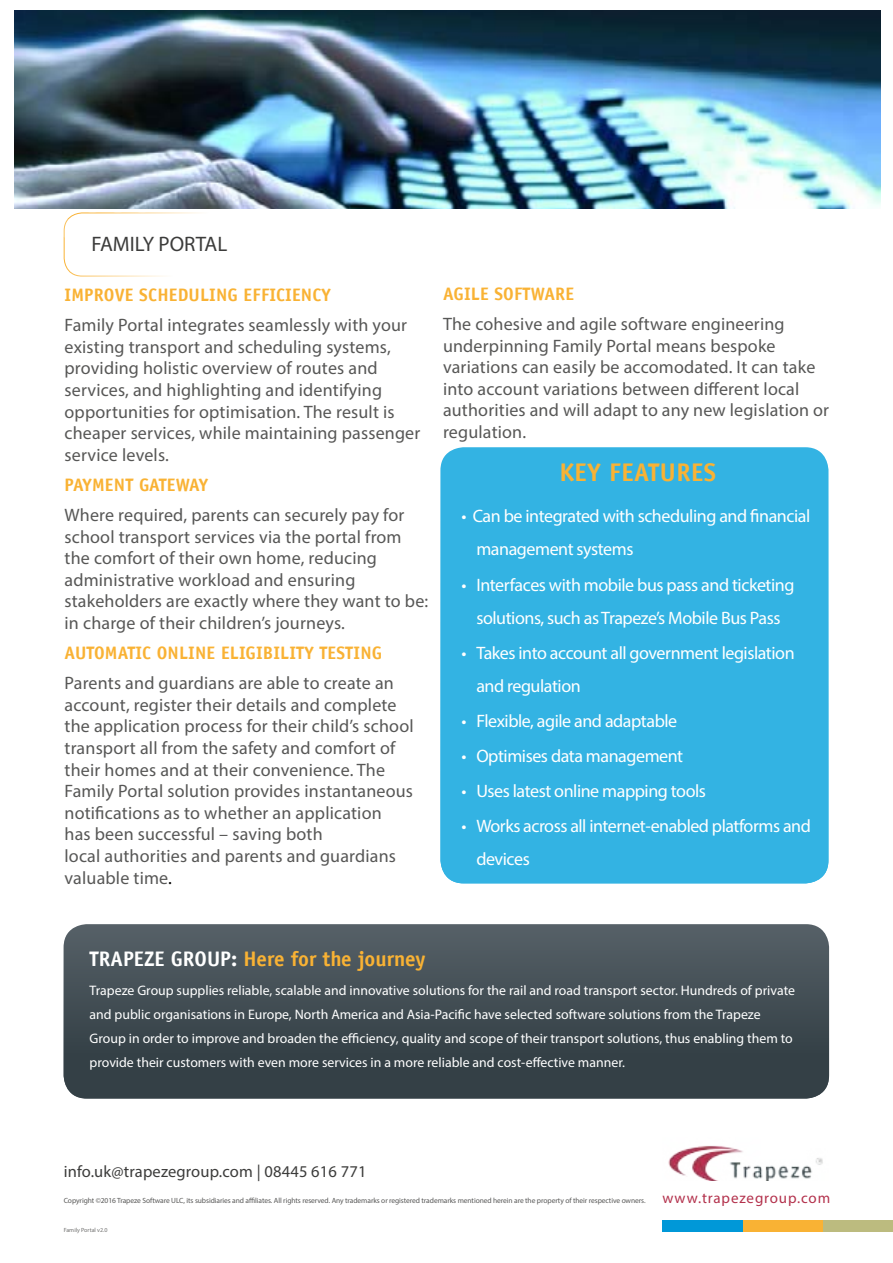
<style>
.page{position:relative;width:893px;height:1263px;background:#fff}
.page>*{position:absolute;margin:0;border:0;box-sizing:border-box;transform-origin:0 0}
.t1{font:700 25.5px "Officina Sans LT";letter-spacing:.02em;color:#f9b234}
.t2{font:700 21px "Officina Sans LT";color:#f9b234}
.t3{font:21px "Myriad Pro";color:#3c3c3b}
.t4{font:18px/21.6px "Myriad Pro";letter-spacing:.01em;color:#575756}
.t5{font:18px/33px "Myriad Pro";letter-spacing:-.025em;color:#fff}
.t6{font:700 18px "Officina Sans LT";letter-spacing:.01em;color:#f9b234}
.t7{font:16.5px "Myriad Pro";letter-spacing:.01em;color:#3c3c3b}
.t8{font:13.8px/24px "Myriad Pro";color:#fff}
.t9{font:7.5px "Myriad Pro";letter-spacing:-.01em;color:#575756}
.t10{font:6px "Myriad Pro";color:#727271}
.s1{color:#000}
.s2{color:#fff}
.s3{font-size:15px;color:#b3314c}
</style>
<div class="page">
<div style="left:440px;top:447px;width:388px;height:436px;background:#33b3e3;border-radius:23px"></div>
<div style="left:64px;top:213px;width:765px;height:63px;border:1px solid #f9b234;border-radius:18px"></div>
<svg style="left:257px;top:194px;width:19px;height:19px"></svg>
<svg style="left:282px;top:194px;width:18px;height:19px"></svg>
<svg style="left:207px;top:194px;width:19px;height:19px"></svg>
<svg style="left:232px;top:194px;width:19px;height:19px"></svg>
<svg style="left:108px;top:194px;width:19px;height:19px"></svg>
<svg style="left:133px;top:194px;width:19px;height:19px"></svg>
<svg style="left:58px;top:194px;width:19px;height:19px"></svg>
<svg style="left:83px;top:194px;width:19px;height:19px"></svg>
<div style="left:58px;top:219px;width:19px;height:19px;background:#fff;border-radius:50%"></div>
<img style="left:668px;top:1145px;width:155px;height:36px">
<div style="left:662px;top:1220px;width:82px;height:11px;background:#0098d8"></div>
<div style="left:744px;top:1220px;width:81px;height:11px;background:#f9b234"></div>
<div style="left:824px;top:1220px;width:69px;height:11px;background:#bcbb7f"></div>
<div style="left:64px;top:924px;width:765px;height:174px;background:linear-gradient(to bottom,#545f66,#2e3a40);border-radius:23px"></div>
<img style="left:15px;top:11px;width:865px;height:197px">
<p class="t3" style="left:91px;top:230px;width:137px">FAMILY PORTAL</p>
<p class="t6" style="left:65px;top:284px;width:268px">IMPROVE SCHEDULING EFFICIENCY</p>
<p class="t4" style="left:65px;top:314px;width:357px">Family Portal integrates seamlessly with your existing transport and scheduling systems, providing holistic overview of routes and services, and highlighting and identifying opportunities for optimisation. The result is cheaper services, while maintaining passenger service levels.</p>
<p class="t6" style="left:65px;top:473px;width:145px">PAYMENT GATEWAY</p>
<p class="t4" style="left:65px;top:504px;width:365px">Where required, parents can securely pay for school transport services via the portal from the comfort of their own home, reducing administrative workload and ensuring stakeholders are exactly where they want to be: in charge of their children’s journeys.</p>
<p class="t6" style="left:65px;top:642px;width:319px">AUTOMATIC ONLINE ELIGIBILITY TESTING</p>
<p class="t4" style="left:65px;top:672px;width:351px">Parents and guardians are able to create an account, register their details and complete the application process for their child’s school transport all from the safety and comfort of their homes and at their convenience. The Family Portal solution provides instantaneous notifications as to whether an application<br>has been successful – saving both<br>local authorities and parents and guardians valuable time<span class="s1">.</span></p>
<p class="t6" style="left:443px;top:283px;width:133px">AGILE SOFTWARE</p>
<p class="t4" style="left:443px;top:313px;width:388px">The cohesive and agile software engineering underpinning Family Portal means bespoke variations can easily be accomodated. It can take into account variations between different local authorities and will adapt to any new legislation or regulation.</p>
<h1 class="t1" style="left:559px;top:456px;width:158px">KEY FEATURES</h1>
<p class="t5" style="left:476px;top:500px;width:335px;text-indent:-15px">• Can be integrated with scheduling and financial management systems</p>
<p class="t5" style="left:461px;top:568px;width:335px;text-align:center">• Interfaces with mobile bus pass and ticketing solutions, such as Trapeze’s Mobile Bus Pass</p>
<p class="t5" style="left:476px;top:636px;width:320px;text-indent:-15px">• Takes into account all government legislation and regulation</p>
<p class="t5" style="left:461px;top:704px;width:217px">• Flexible, agile and adaptable</p>
<p class="t5" style="left:461px;top:739px;width:223px">• Optimises data management</p>
<p class="t5" style="left:461px;top:774px;width:246px">• Uses latest online mapping tools</p>
<p class="t5" style="left:476px;top:809px;width:336px;text-indent:-15px">• Works across all internet-enabled platforms and devices</p>
<p class="t2" style="left:90px;top:946px;width:338px"><span class="s2">TRAPEZE GROUP:</span> Here for the journey</p>
<p class="t8" style="left:90px;top:978px;width:707px">Trapeze Group supplies reliable, scalable and innovative solutions for the rail and road transport sector. Hundreds of private and public organisations in Europe, North America and Asia-Pacific have selected software solutions from the Trapeze Group in order to improve and broaden the efficiency, quality and scope of their transport solutions, thus enabling them to provide their customers with even more services in a more reliable and cost-effective manner.</p>
<p class="t7" style="left:64px;top:1162px;width:304px">info.uk@trapezegroup.com | 08445 616 771</p>
<p class="t9" style="left:64px;top:1196px;width:768px">Copyright ©2016 Trapeze Software ULC, its subsidiaries and affiliates. All rights reserved. Any trademarks or registered trademarks mentioned herein are the property of their respective owners. <span class="s3">www.trapezegroup.com</span></p>
<p class="t10" style="left:64px;top:1226px;width:45px">Family Portal v2.0</p>
</div>
